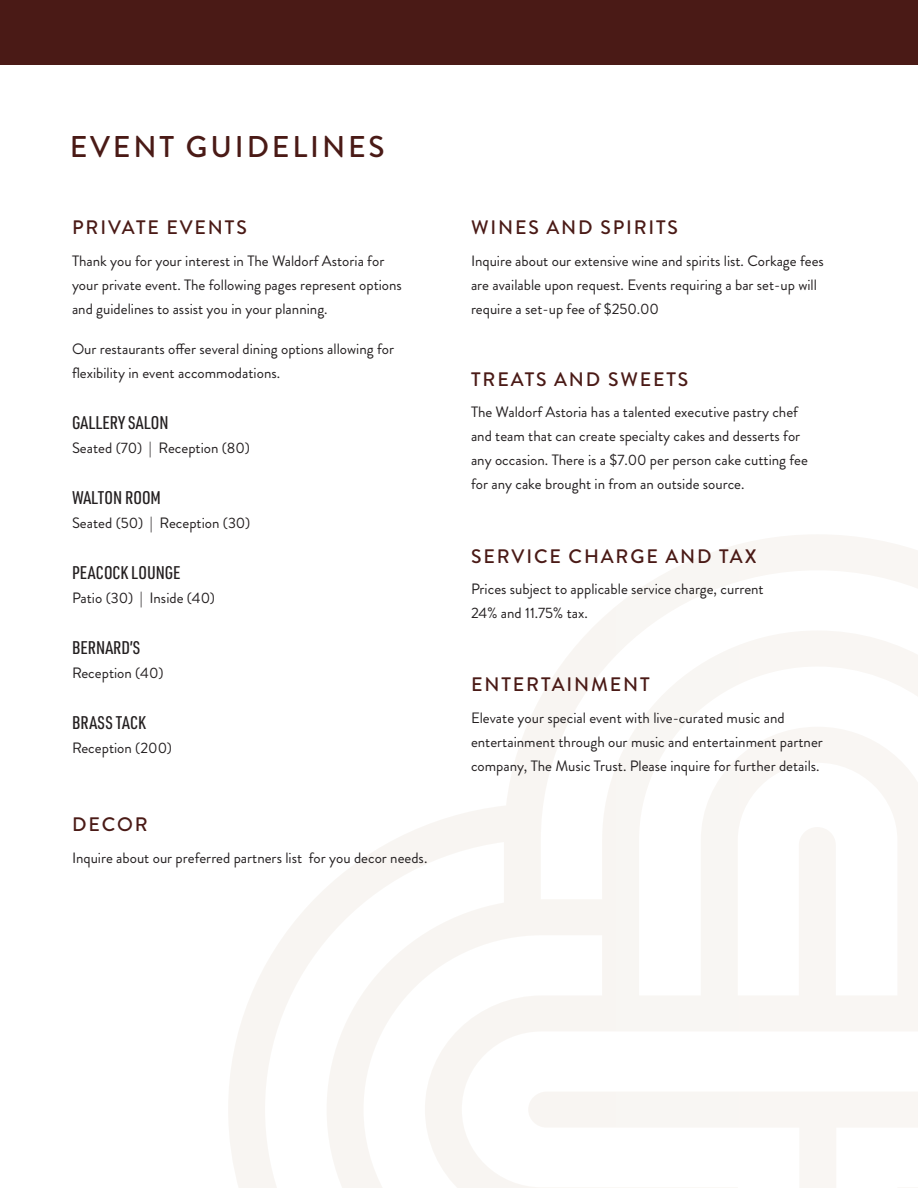
<style>
.page{position:relative;width:918px;height:1188px;background:#fff}
.page>*{position:absolute;margin:0;border:0;box-sizing:border-box;transform-origin:0 0}
.dish_title{font:500 30px "Brandon Grotesque";letter-spacing:.095em;color:#4a1a16}
.medium_section_title{font:500 19.5px "Brandon Grotesque";letter-spacing:.095em;color:#4a1a16}
.chef_info{font:500 18px "URWDIN Cond";color:#231f20}
.chef_info-2{font:15px/24px "Brandon Grotesque";color:#231f20}
</style>
<div class="page">
<div style="left:0;top:0;width:918px;height:65px;background:#4a1a16"></div>
<p class="dish_title" style="left:70px;top:126px;width:317px">EVENT GUIDELINES</p>
<p class="medium_section_title" style="left:72px;top:214px;width:176px">PRIVATE EVENTS</p>
<p class="medium_section_title" style="left:471px;top:214px;width:208px">WINES AND SPIRITS</p>
<p class="chef_info-2" style="left:72px;top:249px;width:331px">Thank you for your interest in The Waldorf Astoria for your private event. The following pages represent options and guidelines to assist you in your planning.</p>
<p class="chef_info-2" style="left:72px;top:338px;width:324px">Our restaurants offer several dining options allowing for flexibility in event accommodations.</p>
<p class="chef_info" style="left:72px;top:411px;width:98px">GALLERY SALON</p>
<p class="chef_info-2" style="left:72px;top:437px;width:179px">Seated (70) | Reception (80)</p>
<p class="chef_info" style="left:72px;top:486px;width:91px">WALTON ROOM</p>
<p class="chef_info-2" style="left:72px;top:512px;width:180px">Seated (50) | Reception (30)</p>
<p class="chef_info" style="left:72px;top:561px;width:110px">PEACOCK LOUNGE</p>
<p class="chef_info-2" style="left:72px;top:587px;width:145px">Patio (30) | Inside (40)</p>
<p class="chef_info" style="left:72px;top:636px;width:70px">BERNARD’S</p>
<p class="chef_info-2" style="left:72px;top:662px;width:93px">Reception (40)</p>
<p class="chef_info" style="left:72px;top:711px;width:75px">BRASS TACK</p>
<p class="chef_info-2" style="left:72px;top:737px;width:102px">Reception (200)</p>
<p class="chef_info-2" style="left:471px;top:249px;width:354px">Inquire about our extensive wine and spirits list. Corkage fees are available upon request. Events requiring a bar set-up will require a set-up fee of $250.00</p>
<p class="medium_section_title" style="left:471px;top:366px;width:219px">TREATS AND SWEETS</p>
<p class="chef_info-2" style="left:471px;top:401px;width:338px">The Waldorf Astoria has a talented executive pastry chef and team that can create specialty cakes and desserts for any occasion. There is a $7.00 per person cake cutting fee for any cake brought in from an outside source.</p>
<p class="medium_section_title" style="left:471px;top:543px;width:287px">SERVICE CHARGE AND TAX</p>
<p class="chef_info-2" style="left:471px;top:578px;width:294px">Prices subject to applicable service charge, current<br>24% and 11.75% tax.</p>
<p class="medium_section_title" style="left:471px;top:671px;width:180px">ENTERTAINMENT</p>
<p class="chef_info-2" style="left:471px;top:706px;width:353px">Elevate your special event with live-curated music and entertainment through our music and entertainment partner company, The Music Trust. Please inquire for further details.</p>
<p class="medium_section_title" style="left:72px;top:811px;width:77px">DECOR</p>
<p class="chef_info-2" style="left:72px;top:846px;width:357px">Inquire about our preferred partners list for you decor needs.</p>
</div>
